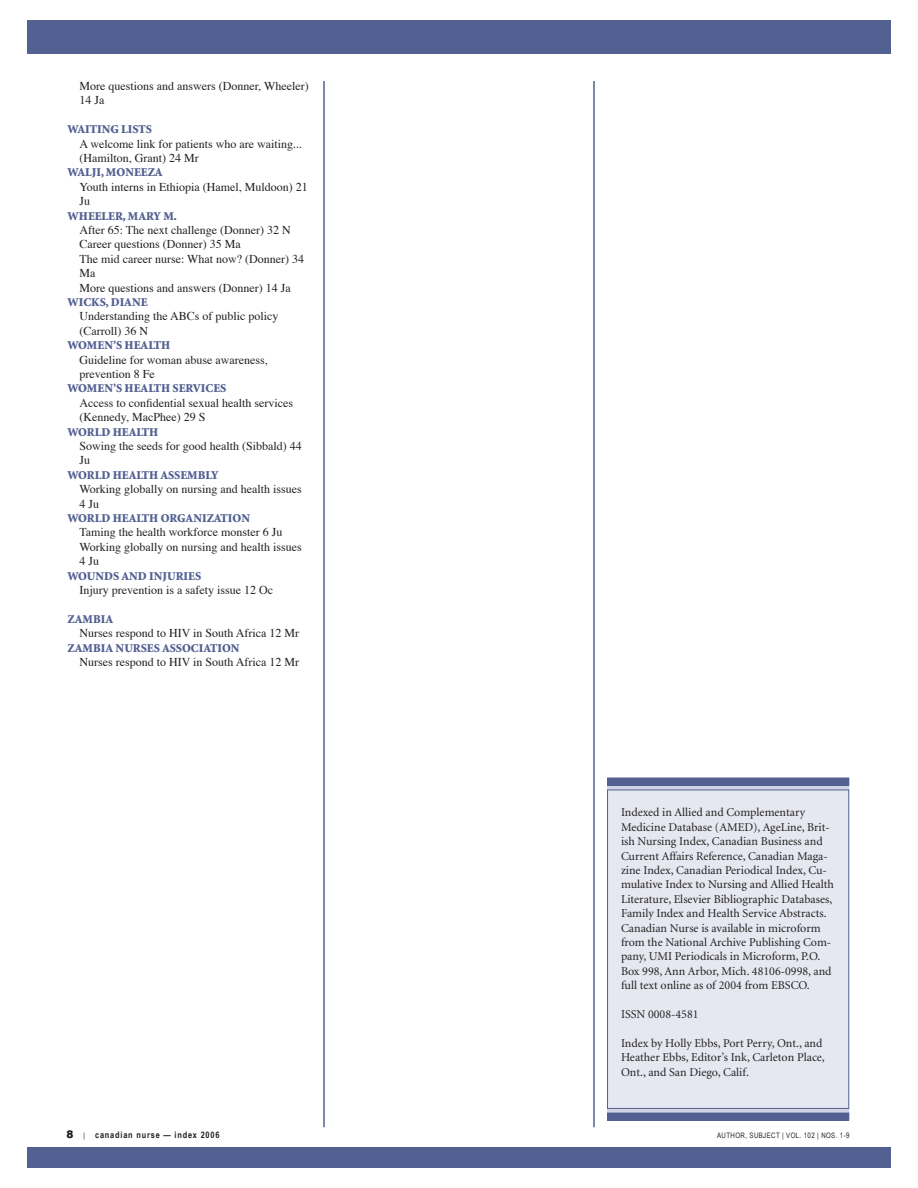
<style>
.page{position:relative;width:918px;height:1188px;background:#fff}
.page>*{position:absolute;margin:0;border:0;box-sizing:border-box;transform-origin:0 0}
.t1{font:12px/14.4px "Times";color:#231f20}
.t2{font:12px/14.4px "Minion";color:#231f20}
.t3{font:900 12px "Minion Std";color:#536192}
.t4{font:900 10.5px "Arial";color:#231f20}
.t5{font:700 9px "Arial Narrow";letter-spacing:.09em;color:#231f20}
.t6{font:7.5px "Arial Narrow";letter-spacing:.05em;color:#231f20}
.s1{font-weight:400;font-size:7.5px}
</style>
<div class="page">
<hr style="left:323px;top:81px;width:2px;height:1046px;background:#536192">
<hr style="left:593px;top:81px;width:2px;height:1046px;background:#536192">
<div style="left:27px;top:20px;width:864px;height:34px;background:#536192"></div>
<div style="left:27px;top:1147px;width:864px;height:21px;background:#536192"></div>
<svg style="left:609px;top:785px;width:238px;height:3px"></svg>
<div style="left:607px;top:780px;width:242px;height:10px;border:1px solid #d0d3e4"></div>
<div style="left:608px;top:778px;width:241px;height:7px;background:#536192"></div>
<svg style="left:609px;top:1110px;width:238px;height:3px"></svg>
<div style="left:607px;top:1108px;width:242px;height:10px;border:1px solid #d0d3e4"></div>
<div style="left:608px;top:1113px;width:241px;height:7px;background:#536192"></div>
<div style="left:608px;top:790px;width:241px;height:318px;background:#e6e8f1"></div>
<div style="left:607px;top:790px;width:242px;height:319px;border:1px solid #536192"></div>
<p class="t1" style="left:80px;top:80px;width:231px">More questions and answers (Donner, Wheeler)<br>14 Ja</p>
<p class="t3" style="left:68px;top:125px;width:86px">WAITING LISTS</p>
<p class="t1" style="left:80px;top:137px;width:224px">A welcome link for patients who are waiting... (Hamilton, Grant) 24 Mr</p>
<p class="t3" style="left:68px;top:168px;width:97px">WALJI, MONEEZA</p>
<p class="t1" style="left:80px;top:181px;width:230px">Youth interns in Ethiopia (Hamel, Muldoon) 21<br>Ju</p>
<p class="t3" style="left:68px;top:211px;width:111px">WHEELER, MARY M.</p>
<p class="t1" style="left:80px;top:224px;width:226px">After 65: The next challenge (Donner) 32 N<br>Career questions (Donner) 35 Ma<br>The mid career nurse: What now? (Donner) 34<br>Ma<br>More questions and answers (Donner) 14 Ja</p>
<p class="t3" style="left:68px;top:298px;width:82px">WICKS, DIANE</p>
<p class="t1" style="left:80px;top:310px;width:201px">Understanding the ABCs of public policy (Carroll) 36 N</p>
<p class="t3" style="left:68px;top:341px;width:104px">WOMEN’S HEALTH</p>
<p class="t1" style="left:80px;top:353px;width:190px">Guideline for woman abuse awareness, prevention 8 Fe</p>
<p class="t3" style="left:68px;top:384px;width:160px">WOMEN’S HEALTH SERVICES</p>
<p class="t1" style="left:80px;top:397px;width:215px">Access to confidential sexual health services (Kennedy, MacPhee) 29 S</p>
<p class="t3" style="left:68px;top:427px;width:92px">WORLD HEALTH</p>
<p class="t1" style="left:80px;top:440px;width:224px">Sowing the seeds for good health (Sibbald) 44<br>Ju</p>
<p class="t3" style="left:68px;top:471px;width:153px">WORLD HEALTH ASSEMBLY</p>
<p class="t1" style="left:80px;top:483px;width:224px">Working globally on nursing and health issues<br>4 Ju</p>
<p class="t3" style="left:68px;top:514px;width:184px">WORLD HEALTH ORGANIZATION</p>
<p class="t1" style="left:80px;top:526px;width:224px">Taming the health workforce monster 6 Ju<br>Working globally on nursing and health issues<br>4 Ju</p>
<p class="t3" style="left:68px;top:571px;width:135px">WOUNDS AND INJURIES</p>
<p class="t1" style="left:80px;top:584px;width:195px">Injury prevention is a safety issue 12 Oc</p>
<p class="t3" style="left:68px;top:615px;width:47px">ZAMBIA</p>
<p class="t1" style="left:80px;top:627px;width:221px">Nurses respond to HIV in South Africa 12 Mr</p>
<p class="t3" style="left:68px;top:643px;width:174px">ZAMBIA NURSES ASSOCIATION</p>
<p class="t1" style="left:80px;top:656px;width:221px">Nurses respond to HIV in South Africa 12 Mr</p>
<p class="t2" style="left:621px;top:806px;width:214px">Indexed in Allied and Complementary Medicine Database (AMED), AgeLine, Brit&shy;ish Nursing Index, Canadian Business and Current Affairs Reference, Canadian Maga&shy;zine Index, Canadian Periodical Index, Cu&shy;mulative Index to Nursing and Allied Health Literature, Elsevier Bibliographic Databases, Family Index and Health Service Abstracts.<br>Canadian Nurse is available in microform from the National Archive Publishing Com&shy;pany, UMI Periodicals in Microform, P.O.<br>Box 998, Ann Arbor, Mich. 48106-0998, and full text online as of 2004 from EBSCO.</p>
<p class="t2" style="left:621px;top:1008px;width:79px">ISSN 0008-4581</p>
<p class="t2" style="left:621px;top:1037px;width:205px">Index by Holly Ebbs, Port Perry, Ont., and<br>Heather Ebbs, Editor’s Ink, Carleton Place,<br>Ont., and San Diego, Calif.</p>
<p class="t4" style="left:67px;top:1126px;width:9px">8</p>
<p class="t5" style="left:83px;top:1129px;width:138px"><span class="s1">|</span> canadian nurse — index 2006</p>
<p class="t6" style="left:717px;top:1131px;width:134px">AUTHOR, SUBJECT | VOL. 102 | NOS. 1-9</p>
</div>
